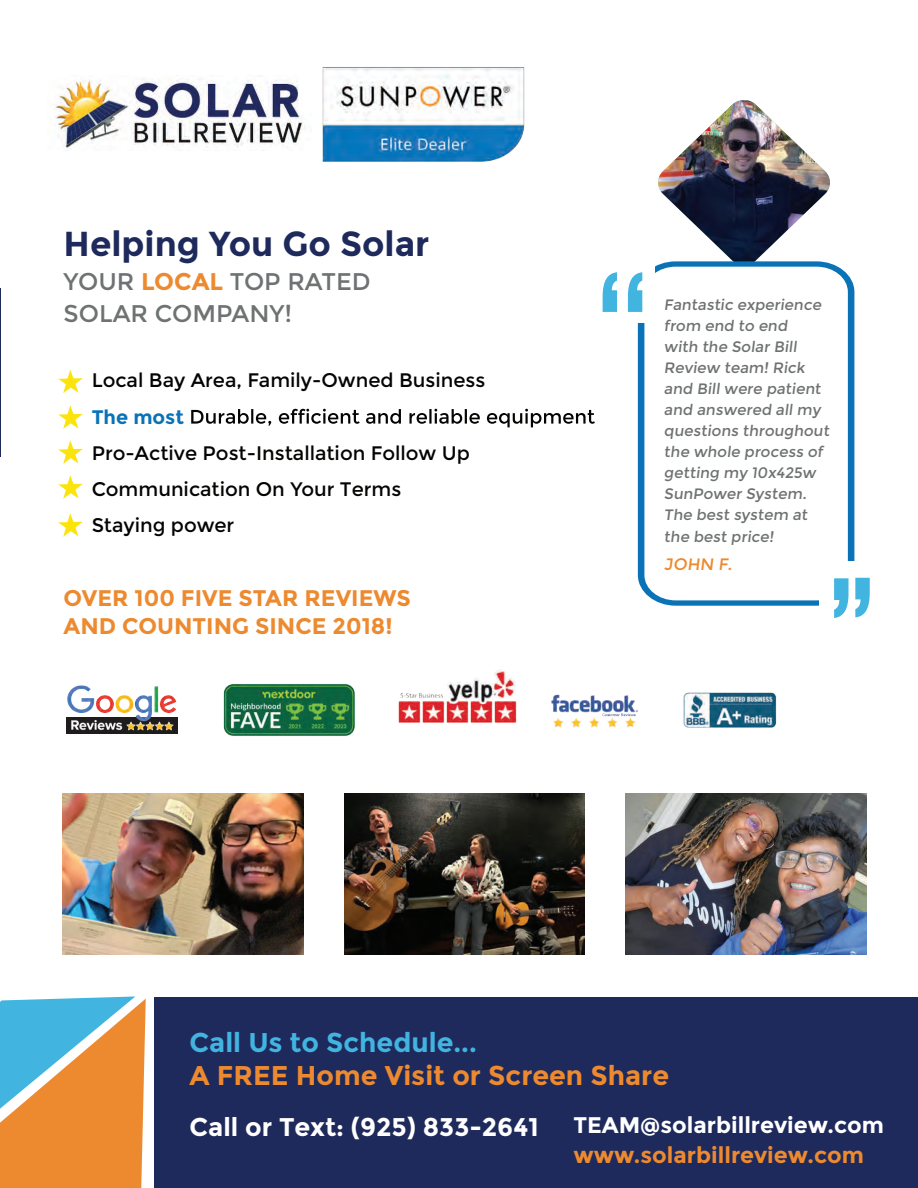
<style>
.page{position:relative;width:918px;height:1188px;background:#fff}
.page>*{position:absolute;margin:0;border:0;box-sizing:border-box;transform-origin:0 0}
.t1{font:700 34.65px "Montserrat";color:#1f2a5c}
.t2{font:700 27.15px "Montserrat";color:#ed8a2f}
.t3{font:700 27.15px "Montserrat";color:#41b4e0}
.t4{font:700 25.65px "Montserrat";color:#fff}
.t5{font:24.15px/31.3px "Montserrat";color:#6f7272}
.t6{font:700 22.65px/28.3px "Montserrat";color:#ed8a2f}
.t7{font:700 22.65px "Montserrat";color:#fff}
.t8{font:19.65px/36.2px "Montserrat";color:#040503}
.t9{font:700 19.65px "Montserrat";letter-spacing:-.005em;color:#0a73b8}
.t10{font:16.5px "Montserrat";color:#ed8a2f}
.t11{font:15px/21.1px "Montserrat";color:#6f7272}
.s1{font-weight:700;color:#ed8a2f}
</style>
<div class="page">
<img style="left:658px;top:100px;width:172px;height:161px">
<div style="left:154px;top:997px;width:764px;height:191px;background:#1f2a5c"></div>
<svg style="left:0;top:996px;width:146px;height:192px;background:#c19f70"></svg>
<img style="left:54px;top:78px;width:251px;height:71px">
<img style="left:322px;top:67px;width:203px;height:95px">
<img style="left:683px;top:692px;width:94px;height:36px">
<img style="left:551px;top:694px;width:87px;height:34px">
<img style="left:66px;top:685px;width:112px;height:49px">
<img style="left:223px;top:684px;width:132px;height:52px">
<img style="left:398px;top:669px;width:119px;height:54px">
<svg style="left:638px;top:261px;width:216px;height:345px"></svg>
<div style="left:585px;top:253px;width:69px;height:70px;background:#fff"></div>
<div style="left:820px;top:561px;width:69px;height:70px;background:#fff"></div>
<svg style="left:834px;top:578px;width:15px;height:40px"></svg>
<svg style="left:628px;top:272px;width:14px;height:40px"></svg>
<svg style="left:603px;top:272px;width:14px;height:40px"></svg>
<svg style="left:855px;top:578px;width:15px;height:39px"></svg>
<hr style="left:0;top:289px;width:1px;height:168px;background:#1f2a5c">
<img style="left:63px;top:793px;width:240px;height:161px">
<img style="left:344px;top:793px;width:241px;height:161px">
<img style="left:626px;top:793px;width:240px;height:161px">
<svg style="left:191px;top:409px;width:404px;height:18px"></svg>
<svg style="left:58px;top:370px;width:25px;height:23px"></svg>
<svg style="left:58px;top:405px;width:25px;height:24px"></svg>
<svg style="left:58px;top:440px;width:25px;height:24px"></svg>
<svg style="left:58px;top:475px;width:25px;height:24px"></svg>
<svg style="left:58px;top:513px;width:25px;height:24px"></svg>
<h1 class="t1" style="left:64px;top:223px;width:367px">Helping You Go Solar</h1>
<h3 class="t5" style="left:64px;top:267px;width:309px">YOUR <span class="s1">LOCAL</span> TOP RATED<br>SOLAR COMPANY!</h3>
<h3 class="t8" style="left:92px;top:363px;width:395px">Local Bay Area, Family-Owned Business</h3>
<h3 class="t9" style="left:92px;top:405px;width:94px">The most</h3>
<h3 class="t8" style="left:92px;top:435px;width:380px">Pro-Active Post-Installation Follow Up<br>Communication On Your Terms<br>Staying power</h3>
<h3 class="t6" style="left:64px;top:584px;width:349px">OVER 100 FIVE STAR REVIEWS<br>AND COUNTING SINCE 2018!</h3>
<p class="t11" style="left:664px;top:294px;width:169px">Fantastic experience from end to end<br>with the Solar Bill<br>Review team! Rick and Bill were patient and answered all my questions throughout the whole process of getting my 10x425w<br>SunPower System.<br>The best system at the best price!</p>
<p class="t10" style="left:664px;top:555px;width:72px">JOHN F.</p>
<h2 class="t3" style="left:190px;top:1027px;width:289px">Call Us to Schedule...</h2>
<h2 class="t2" style="left:190px;top:1059px;width:481px">A FREE Home Visit or Screen Share</h2>
<h3 class="t7" style="left:573px;top:1112px;width:312px">TEAM@solarbillreview.com</h3>
<h3 class="t6" style="left:573px;top:1141px;width:292px">www.solarbillreview.com</h3>
<h3 class="t4" style="left:190px;top:1111px;width:351px">Call or Text: (925) 833-2641</h3>
</div>
